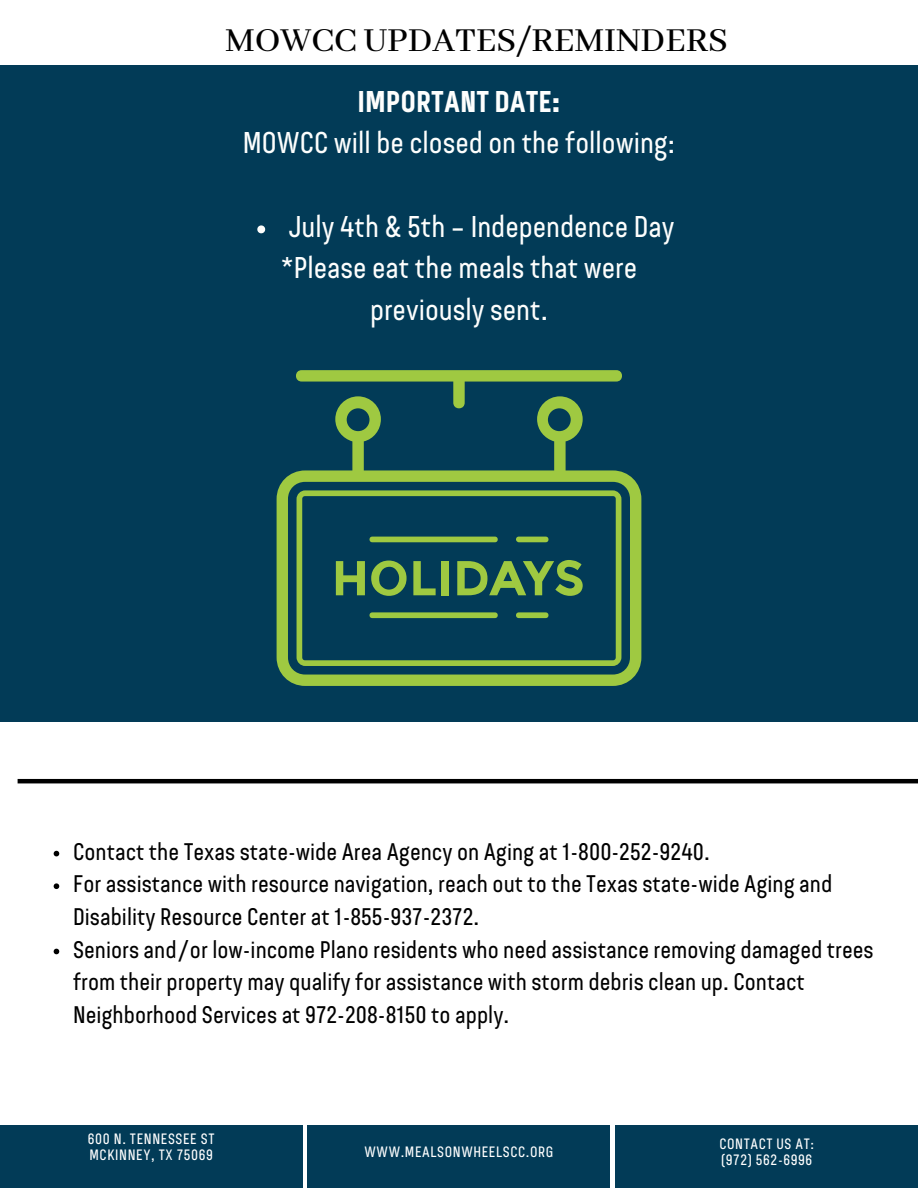
<style>
.page{position:relative;width:918px;height:1188px;background:#fff}
.page>*{position:absolute;margin:0;border:0;box-sizing:border-box;transform-origin:0 0}
.t1{font:500 37.5px "Abhaya Libre";color:#000}
.t2{font:30px/41.7px "Bond 4 F";color:#fdfefd;text-align:center}
.t3{font:24px/32.7px "Bond 4 F";color:#000}
.t4{font:15px "Bond 4 F";letter-spacing:.04em;color:#fff}
.s1{font-weight:700}
</style>
<div class="page">
<div style="left:0;top:1125px;width:302px;height:63px;background:#023b57"></div>
<div style="left:308px;top:1125px;width:302px;height:63px;background:#023b57"></div>
<div style="left:616px;top:1125px;width:302px;height:63px;background:#023b57"></div>
<hr style="left:18px;top:779px;width:900px;height:4px;background:#000">
<div style="left:0;top:65px;width:918px;height:657px;background:#023b57"></div>
<svg style="left:296px;top:370px;width:326px;height:26px"></svg>
<svg style="left:277px;top:396px;width:364px;height:290px"></svg>
<svg style="left:297px;top:490px;width:324px;height:176px"></svg>
<svg style="left:336px;top:561px;width:29px;height:34px"></svg>
<svg style="left:371px;top:561px;width:36px;height:35px"></svg>
<svg style="left:413px;top:561px;width:23px;height:34px"></svg>
<div style="left:441px;top:561px;width:8px;height:34px;background:#9fc941"></div>
<svg style="left:457px;top:560px;width:126px;height:36px"></svg>
<div style="left:370px;top:537px;width:128px;height:5px;background:#9fc941;border-radius:3px"></div>
<div style="left:516px;top:537px;width:32px;height:5px;background:#9fc941;border-radius:3px"></div>
<div style="left:370px;top:612px;width:128px;height:6px;background:#9fc941;border-radius:3px"></div>
<div style="left:516px;top:612px;width:32px;height:6px;background:#9fc941;border-radius:3px"></div>
<svg style="left:54px;top:851px;width:5px;height:5px"></svg>
<svg style="left:54px;top:883px;width:5px;height:6px"></svg>
<svg style="left:54px;top:949px;width:5px;height:5px"></svg>
<svg style="left:257px;top:225px;width:8px;height:8px"></svg>
<p class="t1" style="left:225px;top:19px;width:504px">MOWCC UPDATES/REMINDERS</p>
<p class="t2" style="left:243px;top:83px;width:434px"><span class="s1">IMPORTANT DATE:<br></span>MOWCC will be closed on the following:</p>
<p class="t2" style="left:289px;top:208px;width:387px">July 4th &amp; 5th – Independence Day</p>
<p class="t2" style="left:281px;top:250px;width:358px">*Please eat the meals that were previously sent.</p>
<p class="t3" style="left:73px;top:837px;width:638px">Contact the Texas state-wide Area Agency on Aging at 1-800-252-9240.</p>
<p class="t3" style="left:73px;top:870px;width:761px">For assistance with resource navigation, reach out to the Texas state-wide Aging and<br>Disability Resource Center at 1-855-937-2372.</p>
<p class="t3" style="left:73px;top:935px;width:802px">Seniors and/or low-income Plano residents who need assistance removing damaged trees from their property may qualify for assistance with storm debris clean up. Contact<br>Neighborhood Services at 972-208-8150 to apply.</p>
<h1 class="t4" style="left:88px;top:1133px;width:128px">600 N. TENNESSEE ST</h1>
<h2 class="t4" style="left:90px;top:1149px;width:125px">MCKINNEY, TX 75069</h2>
<p class="t4" style="left:365px;top:1145px;width:190px">WWW.MEALSONWHEELSCC.ORG</p>
<h2 class="t4" style="left:719px;top:1138px;width:96px">CONTACT US AT:</h2>
<p class="t4" style="left:721px;top:1153px;width:93px">(972) 562-6996</p>
</div>
